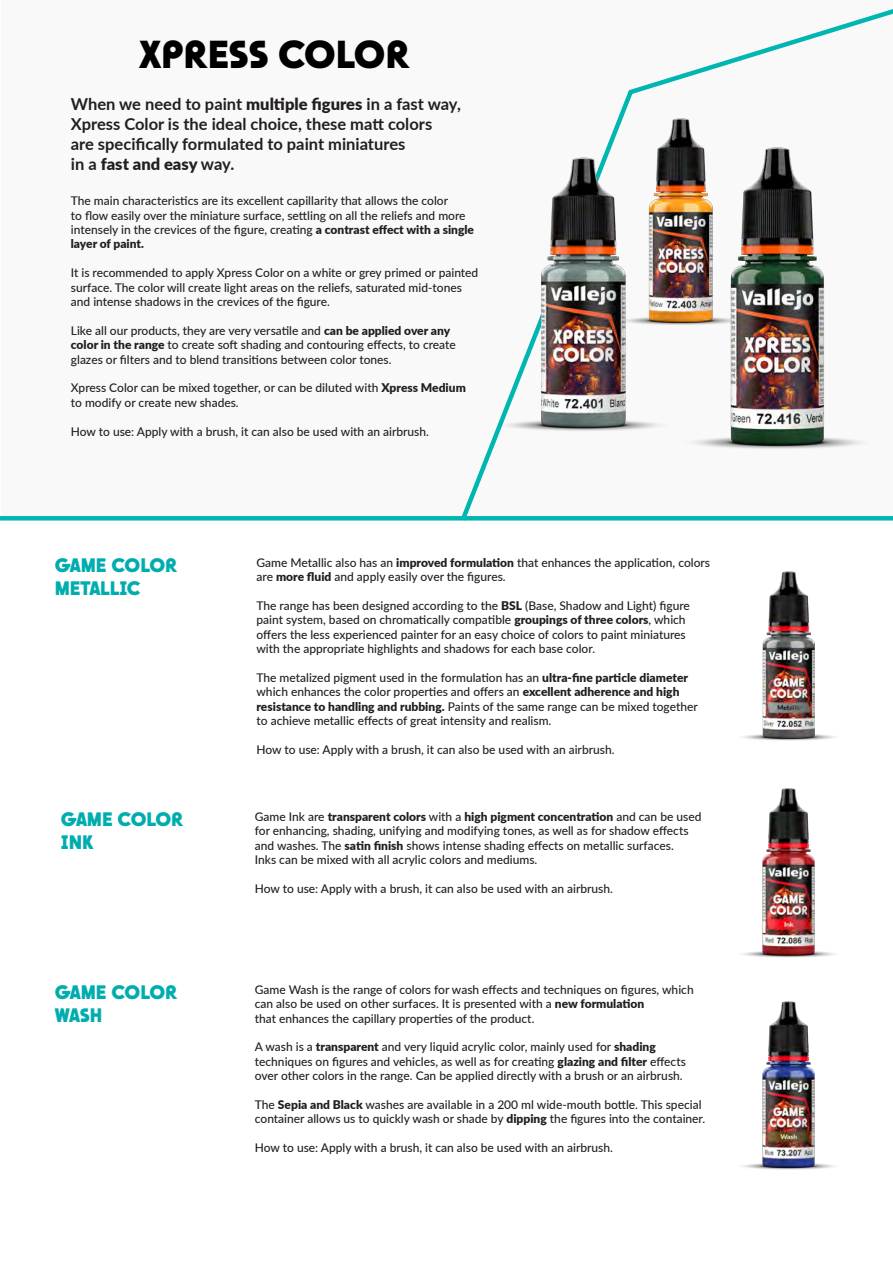
<style>
.page{position:relative;width:893px;height:1263px;background:#fff}
.page>*{position:absolute;margin:0;border:0;box-sizing:border-box;transform-origin:0 0}
.t1{font:700 39px "Sawton Bauhaus";letter-spacing:-.005em;color:#000001}
.t2{font:700 19.5px "Sawton Bauhaus";letter-spacing:-.01em;color:#00adae}
.t3{font:700 16.5px/19.8px "Lato";color:#231f20}
.t4{font:500 12px/14.4px "Lato";color:#231f20}
.s1{font-weight:900}
</style>
<div class="page">
<div style="left:1px;top:0;width:892px;height:516px;background:#f9f9f9"></div>
<svg style="left:457px;top:9px;width:436px;height:512px"></svg>
<img style="left:743px;top:571px;width:92px;height:170px">
<img style="left:743px;top:788px;width:92px;height:170px">
<img style="left:742px;top:1001px;width:93px;height:169px">
<img style="left:618px;top:90px;width:125px;height:266px">
<img style="left:677px;top:126px;width:191px;height:345px">
<img style="left:486px;top:121px;width:189px;height:350px">
<hr style="left:0;top:516px;width:893px;height:4px;background:#00b6b1">
<p class="t1" style="left:140px;top:30px;width:272px">XPRESS COLOR</p>
<p class="t3" style="left:71px;top:94px;width:392px">When we need to paint <span class="s1">multiple figures</span> in a fast way, Xpress Color is the ideal choice, these matt colors<br>are specifically formulated to paint miniatures<br>in a <span class="s1">fast and easy</span> way.</p>
<p class="t4" style="left:71px;top:193px;width:405px">The main characteristics are its excellent capillarity that allows the color<br>to flow easily over the miniature surface, settling on all the reliefs and more intensely in the crevices of the figure, creating <span class="s1">a contrast effect with a single layer of paint.</span></p>
<p class="t4" style="left:71px;top:265px;width:409px">It is recommended to apply Xpress Color on a white or grey primed or painted surface. The color will create light areas on the reliefs, saturated mid-tones and intense shadows in the crevices of the figure.</p>
<p class="t4" style="left:71px;top:323px;width:386px">Like all our products, they are very versatile and <span class="s1">can be applied over any color in the range</span> to create soft shading and contouring effects, to create glazes or filters and to blend transitions between color tones.</p>
<p class="t4" style="left:71px;top:380px;width:396px">Xpress Color can be mixed together, or can be diluted with <span class="s1">Xpress Medium </span>to modify or create new shades.</p>
<p class="t4" style="left:71px;top:423px;width:360px">How to use: Apply with a brush, it can also be used with an airbrush.</p>
<p class="t2" style="left:55px;top:553px;width:124px">GAME COLOR</p>
<p class="t2" style="left:55px;top:576px;width:88px">METALLIC</p>
<p class="t4" style="left:256px;top:555px;width:455px">Game Metallic also has an <span class="s1">improved formulation</span> that enhances the application, colors are <span class="s1">more fluid</span> and apply easily over the figures.</p>
<p class="t4" style="left:256px;top:598px;width:435px">The range has been designed according to the <span class="s1">BSL</span> (Base, Shadow and Light) figure paint system, based on chromatically compatible <span class="s1">groupings of three colors</span>, which offers the less experienced painter for an easy choice of colors to paint miniatures with the appropriate highlights and shadows for each base color.</p>
<p class="t4" style="left:256px;top:670px;width:443px">The metalized pigment used in the formulation has an <span class="s1">ultra-fine particle diameter </span>which enhances the color properties and offers an <span class="s1">excellent adherence and high resistance to handling and rubbing.</span> Paints of the same range can be mixed together to achieve metallic effects of great intensity and realism.</p>
<p class="t4" style="left:256px;top:742px;width:360px">How to use: Apply with a brush, it can also be used with an airbrush.</p>
<p class="t2" style="left:61px;top:807px;width:124px">GAME COLOR</p>
<p class="t2" style="left:61px;top:831px;width:34px">INK</p>
<p class="t4" style="left:255px;top:809px;width:448px">Game Ink are <span class="s1">transparent colors</span> with a <span class="s1">high pigment concentration</span> and can be used for enhancing, shading, unifying and modifying tones, as well as for shadow effects and washes. The <span class="s1">satin finish</span> shows intense shading effects on metallic surfaces.<br>Inks can be mixed with all acrylic colors and mediums.</p>
<p class="t4" style="left:255px;top:881px;width:360px">How to use: Apply with a brush, it can also be used with an airbrush.</p>
<p class="t2" style="left:55px;top:980px;width:124px">GAME COLOR</p>
<p class="t2" style="left:55px;top:1003px;width:49px">WASH</p>
<p class="t4" style="left:255px;top:982px;width:440px">Game Wash is the range of colors for wash effects and techniques on figures, which can also be used on other surfaces. It is presented with a <span class="s1">new formulation<br></span>that enhances the capillary properties of the product.</p>
<p class="t4" style="left:255px;top:1039px;width:433px">A wash is a <span class="s1">transparent</span> and very liquid acrylic color, mainly used for <span class="s1">shading </span>techniques on figures and vehicles, as well as for creating <span class="s1">glazing and filter</span> effects over other colors in the range. Can be applied directly with a brush or an airbrush.</p>
<p class="t4" style="left:255px;top:1097px;width:452px">The <span class="s1">Sepia and Black</span> washes are available in a 200 ml wide-mouth bottle. This special container allows us to quickly wash or shade by <span class="s1">dipping</span> the figures into the container.</p>
<p class="t4" style="left:255px;top:1140px;width:360px">How to use: Apply with a brush, it can also be used with an airbrush.</p>
</div>
